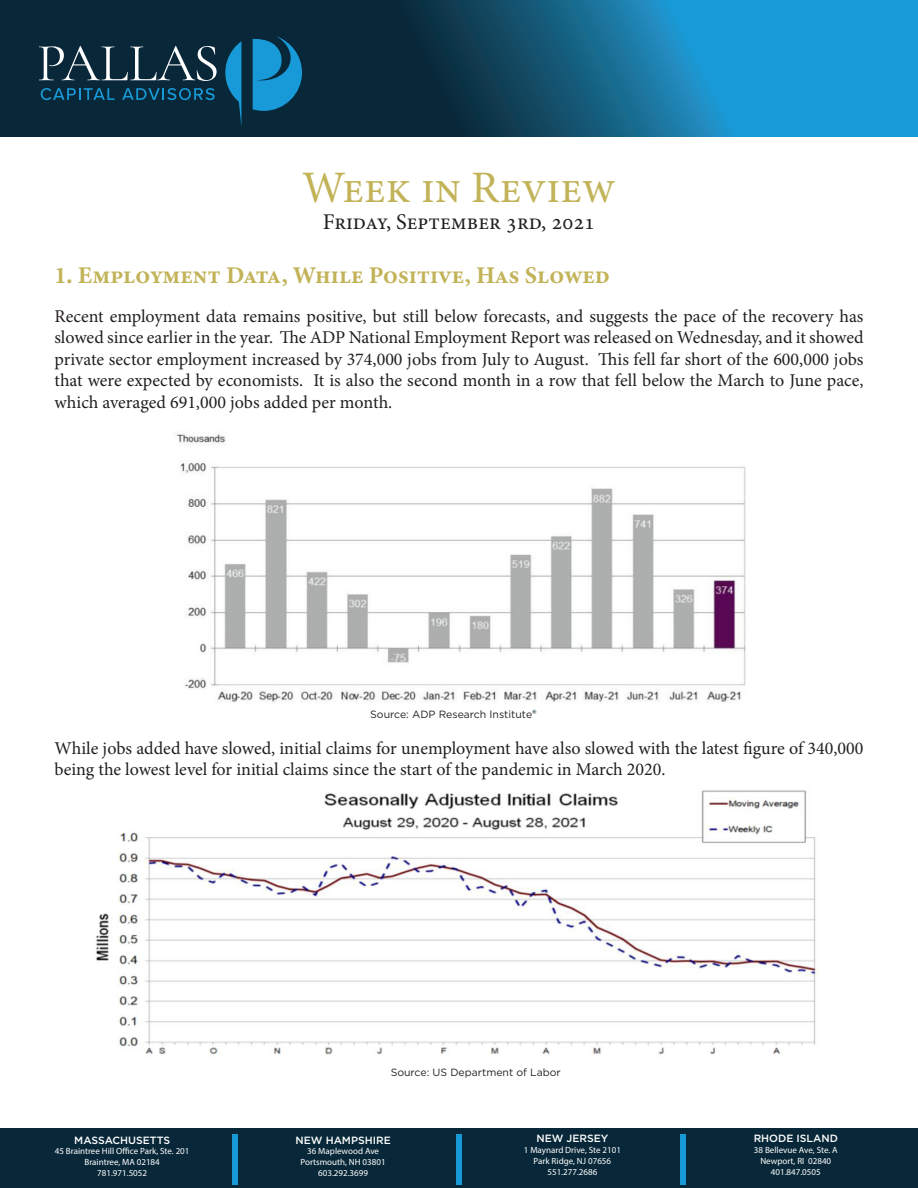
<style>
.page{position:relative;width:918px;height:1188px;background:#fff}
.page>*{position:absolute;margin:0;border:0;box-sizing:border-box;transform-origin:0 0}
.t1{font:500 54px "Gotham";color:#179ad7}
.t2{font:45px "Minion Pro";color:#c2b359}
.t3{font:24px "Minion Variable Concept";letter-spacing:.01em;color:#c2b359}
.t4{font:22.5px "Minion Pro";color:#231f20}
.t5{font:18px/21.6px "Minion Pro";color:#231f20;text-align:justify}
.t6{font:10.5px "Gotham";color:#231f20}
.t7{font:500 10.5px "Gotham";color:#fff}
.t8{font:9px "Myriad Pro";color:#fff}
.s1{font-weight:500;font-size:11.7px;color:#082839}
</style>
<div class="page">
<svg style="left:0;top:0;width:918px;height:137px;background:#105779"></svg>
<svg style="left:225px;top:41px;width:16px;height:86px"></svg>
<svg style="left:253px;top:36px;width:49px;height:75px;background:#1279a9"></svg>
<svg style="left:39px;top:46px;width:178px;height:35px;background:#354f5d"></svg>
<svg style="left:41px;top:88px;width:74px;height:12px"></svg>
<svg style="left:122px;top:88px;width:93px;height:12px"></svg>
<div style="left:0;top:1129px;width:918px;height:59px;background:#082839"></div>
<img style="left:177px;top:434px;width:569px;height:268px">
<img style="left:96px;top:790px;width:723px;height:265px">
<p class="t2" style="left:302px;top:157px;width:315px">Week in Review</p>
<p class="t4" style="left:323px;top:207px;width:274px">Friday, September 3rd, 2021</p>
<p class="t3" style="left:54px;top:259px;width:557px">1. Employment Data, While Positive, Has Slowed</p>
<p class="t5" style="left:54px;top:305px;width:811px">Recent employment data remains positive, but still below forecasts, and suggests the pace of the recovery has slowed since earlier in the year. The ADP National Employment Report was released on Wednesday, and it showed private sector employment increased by 374,000 jobs from July to August. This fell far short of the 600,000 jobs that were expected by economists. It is also the second month in a row that fell below the March to June pace, which averaged 691,000 jobs added per month.</p>
<p class="t6" style="left:370px;top:708px;width:168px">Source: ADP Research Institute<span class="s1">®</span></p>
<p class="t5" style="left:54px;top:737px;width:811px">While jobs added have slowed, initial claims for unemployment have also slowed with the latest figure of 340,000 being the lowest level for initial claims since the start of the pandemic in March 2020.</p>
<p class="t7" style="left:74px;top:1133px;width:97px">MASSACHUSETTS</p>
<p class="t8" style="left:55px;top:1146px;width:136px">45 Braintree Hill Office Park, Ste. 201</p>
<p class="t8" style="left:85px;top:1157px;width:77px">Braintree, MA 02184</p>
<p class="t8" style="left:97px;top:1167px;width:51px">781.971.5052</p>
<p class="t6" style="left:391px;top:1066px;width:172px">Source: US Department of Labor</p>
<p class="t1" style="left:226px;top:1123px;width:19px">|</p>
<p class="t1" style="left:450px;top:1123px;width:19px">|</p>
<p class="t7" style="left:754px;top:1132px;width:86px">RHODE ISLAND</p>
<p class="t1" style="left:674px;top:1123px;width:19px">|</p>
<p class="t7" style="left:536px;top:1132px;width:73px">NEW JERSEY</p>
<p class="t8" style="left:524px;top:1145px;width:99px">1 Maynard Drive, Ste 2101</p>
<p class="t8" style="left:534px;top:1155px;width:79px">Park Ridge, NJ 07656</p>
<p class="t8" style="left:547px;top:1166px;width:51px">551.277.2686</p>
<p class="t7" style="left:295px;top:1133px;width:97px">NEW HAMPSHIRE</p>
<p class="t8" style="left:307px;top:1146px;width:73px">36 Maplewood Ave</p>
<p class="t8" style="left:301px;top:1157px;width:87px">Portsmouth, NH 03801</p>
<p class="t8" style="left:318px;top:1167px;width:51px">603.292.3699</p>
<p class="t8" style="left:754px;top:1145px;width:85px">38 Bellevue Ave, Ste. A</p>
<p class="t8" style="left:760px;top:1155px;width:72px">Newport, RI 02840</p>
<p class="t8" style="left:771px;top:1166px;width:51px">401.847.0505</p>
</div>
